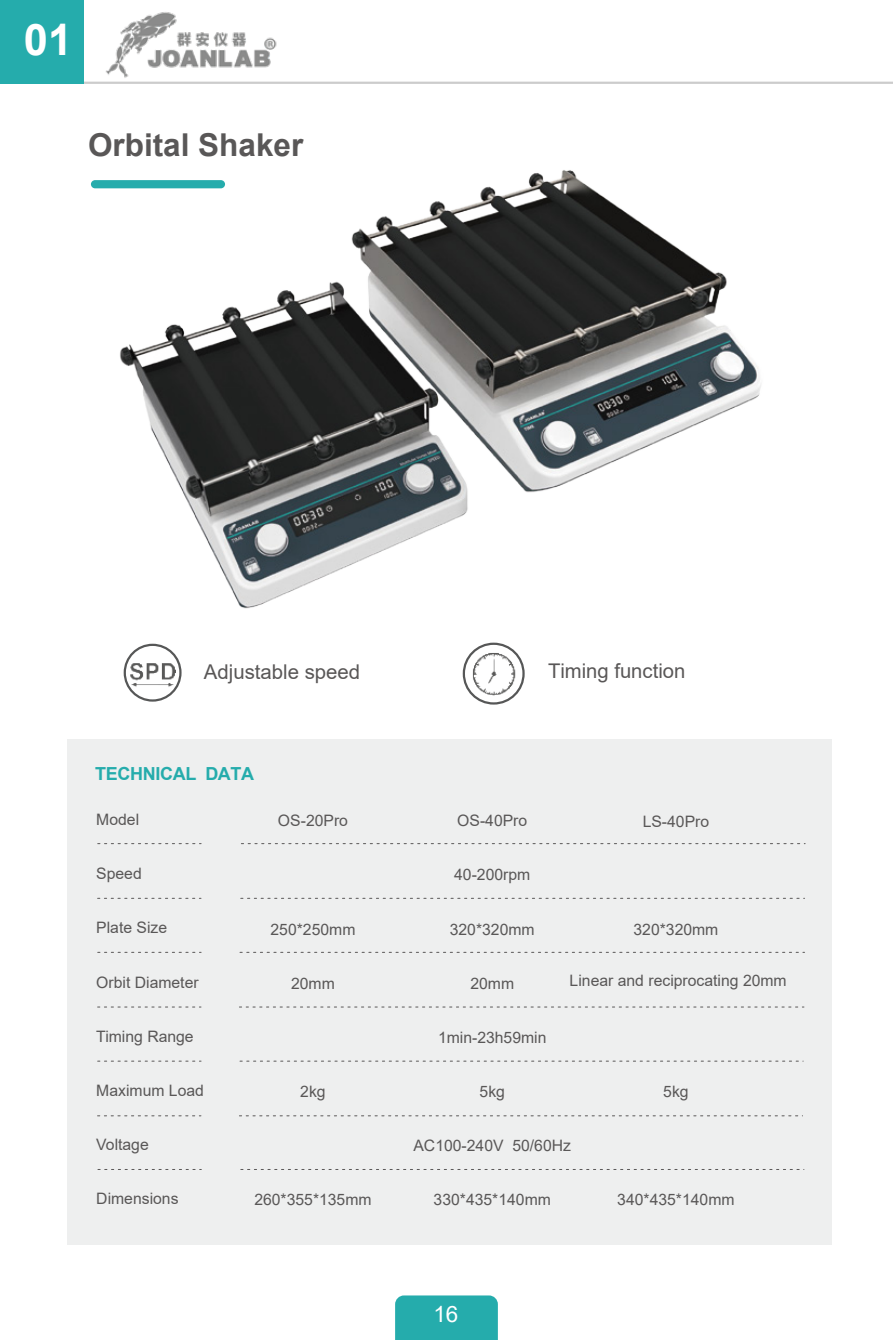
<style>
.page{position:relative;width:893px;height:1340px;background:#fff}
.page>*{position:absolute;margin:0;border:0;box-sizing:border-box;transform-origin:0 0}
.t1{font:700 43.65px "Arial";color:#fff}
.t2{font:700 31.5px "Arial";color:#595757}
.t3{font:22.5px "Arial";color:#fff}
.t4{font:20.47px "Arial";color:#595757}
.t5{font:20.25px "Arial";color:#595757}
.t6{font:700 18px "Arial";letter-spacing:-.02em;color:#25acac}
.t7{font:15.75px "Arial";color:#595757}
</style>
<div class="page">
<img style="left:102px;top:170px;width:659px;height:439px">
<div style="left:91px;top:180px;width:134px;height:8px;background:#25acac;border-radius:4px"></div>
<div style="left:67px;top:739px;width:764px;height:505px;background:#eeefef"></div>
<svg style="left:98px;top:843px;width:103px;height:1px"></svg>
<svg style="left:98px;top:897px;width:103px;height:1px"></svg>
<svg style="left:98px;top:951px;width:103px;height:1px"></svg>
<svg style="left:98px;top:1006px;width:103px;height:1px"></svg>
<svg style="left:98px;top:1060px;width:103px;height:1px"></svg>
<svg style="left:98px;top:1115px;width:103px;height:1px"></svg>
<svg style="left:241px;top:843px;width:564px;height:1px"></svg>
<svg style="left:241px;top:897px;width:563px;height:1px"></svg>
<svg style="left:240px;top:951px;width:564px;height:1px"></svg>
<svg style="left:239px;top:1006px;width:565px;height:1px"></svg>
<svg style="left:240px;top:1060px;width:563px;height:1px"></svg>
<svg style="left:239px;top:1115px;width:560px;height:1px"></svg>
<div style="left:124px;top:643px;width:58px;height:58px;border:2px solid #565757;border-radius:50%"></div>
<img style="left:129px;top:652px;width:47px;height:50px">
<img style="left:464px;top:645px;width:57px;height:60px">
<div style="left:463px;top:642px;width:62px;height:62px;border:2px solid #565757;border-radius:50%"></div>
<hr style="left:0;top:82px;width:893px;height:2px;background:#ccc">
<img style="left:95px;top:12px;width:191px;height:70px">
<div style="left:0;top:0;width:84px;height:84px;background:#25acac"></div>
<div style="left:395px;top:1295px;width:103px;height:44px;background:#25acac"></div>
<h1 class="t1" style="left:24px;top:9px;width:50px">01</h1>
<h2 class="t2" style="left:88px;top:123px;width:217px">Orbital Shaker</h2>
<h3 class="t4" style="left:204px;top:657px;width:158px">Adjustable speed</h3>
<p class="t5" style="left:548px;top:657px;width:139px">Timing function</p>
<p class="t6" style="left:95px;top:761px;width:161px">TECHNICAL DATA</p>
<p class="t7" style="left:96px;top:809px;width:44px">Model</p>
<p class="t7" style="left:278px;top:810px;width:72px">OS-20Pro</p>
<p class="t7" style="left:457px;top:810px;width:72px">OS-40Pro</p>
<p class="t7" style="left:643px;top:810px;width:68px">LS-40Pro</p>
<p class="t7" style="left:96px;top:863px;width:47px">Speed</p>
<p class="t7" style="left:96px;top:917px;width:72px">Plate Size</p>
<p class="t7" style="left:271px;top:918px;width:86px">250*250mm</p>
<p class="t7" style="left:454px;top:864px;width:78px">40-200rpm</p>
<p class="t7" style="left:450px;top:918px;width:86px">320*320mm</p>
<p class="t7" style="left:633px;top:918px;width:86px">320*320mm</p>
<p class="t7" style="left:96px;top:971px;width:104px">Orbit Diameter</p>
<p class="t7" style="left:291px;top:972px;width:45px">20mm</p>
<p class="t7" style="left:470px;top:972px;width:45px">20mm</p>
<p class="t7" style="left:570px;top:969px;width:219px">Linear and reciprocating 20mm</p>
<p class="t7" style="left:96px;top:1025px;width:99px">Timing Range</p>
<p class="t7" style="left:96px;top:1079px;width:109px">Maximum Load</p>
<p class="t7" style="left:96px;top:1133px;width:54px">Voltage</p>
<p class="t7" style="left:96px;top:1187px;width:84px">Dimensions</p>
<p class="t7" style="left:300px;top:1080px;width:27px">2kg</p>
<p class="t7" style="left:254px;top:1188px;width:119px">260*355*135mm</p>
<p class="t7" style="left:438px;top:1026px;width:110px">1min-23h59min</p>
<p class="t7" style="left:480px;top:1080px;width:27px">5kg</p>
<p class="t7" style="left:413px;top:1134px;width:159px">AC100-240V 50/60Hz</p>
<p class="t7" style="left:434px;top:1188px;width:119px">330*435*140mm</p>
<p class="t7" style="left:663px;top:1080px;width:27px">5kg</p>
<p class="t7" style="left:617px;top:1188px;width:119px">340*435*140mm</p>
<h3 class="t3" style="left:433px;top:1298px;width:27px">16</h3>
</div>
